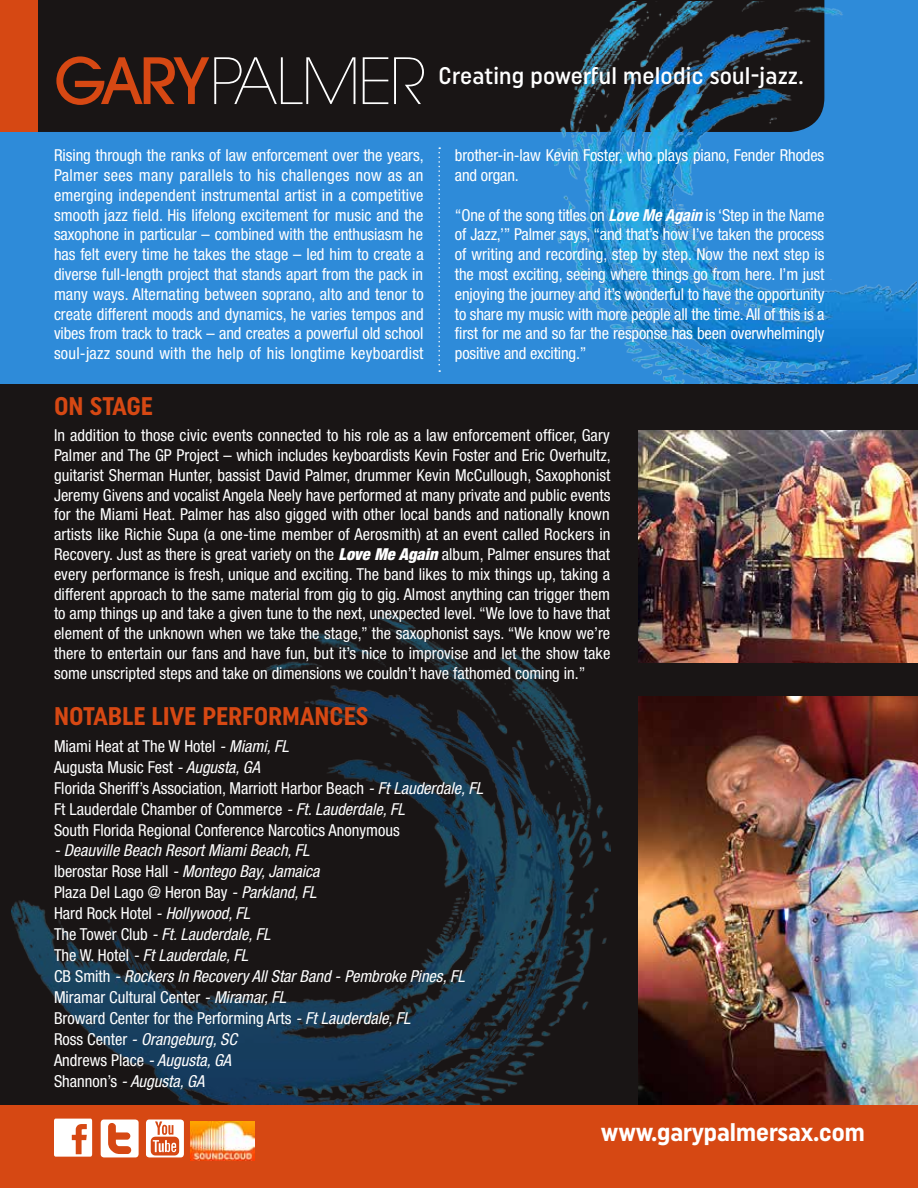
<style>
.page{position:relative;width:918px;height:1188px;background:#fff}
.page>*{position:absolute;margin:0;border:0;box-sizing:border-box;transform-origin:0 0}
.t1{font:200 63.15px "Avant Garde";letter-spacing:-.04em;color:#fff}
.t2{font:700 25.5px "Uniform Condensed";color:#d64813}
.t3{font:700 25.5px "Uniform Condensed";color:#fff}
.t4{font:500 24px "Uniform Condensed";letter-spacing:.01em;color:#fff}
.t5{font:condensed 16.5px/19.8px "Helvetica Neue";color:#fff;text-align:justify}
.t6{font:italic condensed 16.5px/21px "Helvetica Neue";color:#fff}
.s1{font-weight:500;color:#d64813}
.s2{font-weight:700;font-style:italic}
.s3{font-weight:900;font-style:italic}
.s4{font-style:italic}
.s5{font-style:normal}
</style>
<div class="page">
<div style="left:0;top:0;width:918px;height:389px;background:#2e8bd9"></div>
<div style="left:0;top:384px;width:918px;height:721px;background:#191515"></div>
<img style="left:12px;top:612px;width:598px;height:493px">
<img style="left:638px;top:697px;width:280px;height:408px">
<div style="left:38px;top:0;width:786px;height:132px;background:#191515"></div>
<div style="left:0;top:0;width:38px;height:132px;background:#d64813"></div>
<img style="left:638px;top:430px;width:280px;height:232px">
<div style="left:1px;top:1105px;width:917px;height:83px;background:#d64813"></div>
<svg style="left:438px;top:147px;width:2px;height:225px"></svg>
<img style="left:554px;top:2px;width:363px;height:382px">
<svg style="left:54px;top:1119px;width:38px;height:38px"></svg>
<svg style="left:101px;top:1120px;width:38px;height:37px"></svg>
<svg style="left:146px;top:1120px;width:38px;height:37px"></svg>
<img style="left:191px;top:1121px;width:63px;height:40px">
<h1 class="t1" style="left:54px;top:44px;width:372px"><span class="s1">GARY</span>PALMER</h1>
<h3 class="t4" style="left:438px;top:61px;width:367px">Creating powerful melodic soul-jazz.</h3>
<p class="t5" style="left:54px;top:145px;width:371px">Rising through the ranks of law enforcement over the years, Palmer sees many parallels to his challenges now as an emerging independent instrumental artist in a competitive smooth jazz field. His lifelong excitement for music and the saxophone in particular – combined with the enthusiasm he has felt every time he takes the stage – led him to create a diverse full-length project that stands apart from the pack in many ways. Alternating between soprano, alto and tenor to create different moods and dynamics, he varies tempos and vibes from track to track – and creates a powerful old school soul-jazz sound with the help of his longtime keyboardist</p>
<p class="t5" style="left:455px;top:145px;width:371px">brother-in-law Kevin Foster, who plays piano, Fender Rhodes and organ.</p>
<p class="t5" style="left:455px;top:205px;width:371px">“One of the song titles on <span class="s2">Love Me Again</span> is ‘Step in the Name of Jazz,’” Palmer says, “and that’s how I’ve taken the process of writing and recording, step by step. Now the next step is the most exciting, seeing where things go from here. I’m just enjoying the journey and it’s wonderful to have the opportunity to share my music with more people all the time. All of this is a first for me and so far the response has been overwhelmingly positive and exciting.”</p>
<h2 class="t2" style="left:54px;top:391px;width:100px">ON STAGE</h2>
<p class="t5" style="left:54px;top:425px;width:558px">In addition to those civic events connected to his role as a law enforcement officer, Gary Palmer and The GP Project – which includes keyboardists Kevin Foster and Eric Overhultz, guitarist Sherman Hunter, bassist David Palmer, drummer Kevin McCullough, Saxophonist Jeremy Givens and vocalist Angela Neely have performed at many private and public events for the Miami Heat. Palmer has also gigged with other local bands and nationally known artists like Richie Supa (a one-time member of Aerosmith) at an event called Rockers in Recovery. Just as there is great variety on the <span class="s3">Love Me Again</span> album, Palmer ensures that every performance is fresh, unique and exciting. The band likes to mix things up, taking a different approach to the same material from gig to gig. Almost anything can trigger them to amp things up and take a given tune to the next, unexpected level. “We love to have that element of the unknown when we take the stage,” the saxophonist says. “We know we’re there to entertain our fans and have fun, but it’s nice to improvise and let the show take some unscripted steps and take on dimensions we couldn’t have fathomed coming in.”</p>
<h2 class="t2" style="left:54px;top:701px;width:316px">NOTABLE LIVE PERFORMANCES</h2>
<p class="t5" style="left:54px;top:736px;width:431px;line-height:21px;text-align:left">Miami Heat at The W Hotel <span class="s4">- Miami, FL<br></span>Augusta Music Fest <span class="s4">- Augusta, GA<br></span>Florida Sheriff’s Association, Marriott Harbor Beach <span class="s4">- Ft Lauderdale, FL </span>Ft Lauderdale Chamber of Commerce <span class="s4">- Ft. Lauderdale, FL<br></span>South Florida Regional Conference Narcotics Anonymous</p>
<p class="t6" style="left:54px;top:839px;width:412px">- Deauville Beach Resort Miami Beach, FL<br><span class="s5">Iberostar Rose Hall</span> - Montego Bay, Jamaica<br><span class="s5">Plaza Del Lago @ Heron Bay</span> - Parkland, FL<br><span class="s5">Hard Rock Hotel</span> - Hollywood, FL<br><span class="s5">The Tower Club</span> - Ft. Lauderdale, FL<br><span class="s5">The W. Hotel</span> - Ft Lauderdale, FL<br><span class="s5">CB Smith</span> - Rockers In Recovery All Star Band - Pembroke Pines, FL <span class="s5">Miramar Cultural Center</span> - Miramar, FL<br><span class="s5">Broward Center for the Performing Arts</span> - Ft Lauderdale, FL<br><span class="s5">Ross Center</span> - Orangeburg, SC<br><span class="s5">Andrews Place</span> - Augusta, GA<br><span class="s5">Shannon’s</span> - Augusta, GA</p>
<h2 class="t3" style="left:601px;top:1117px;width:265px">www.garypalmersax.com</h2>
</div>
